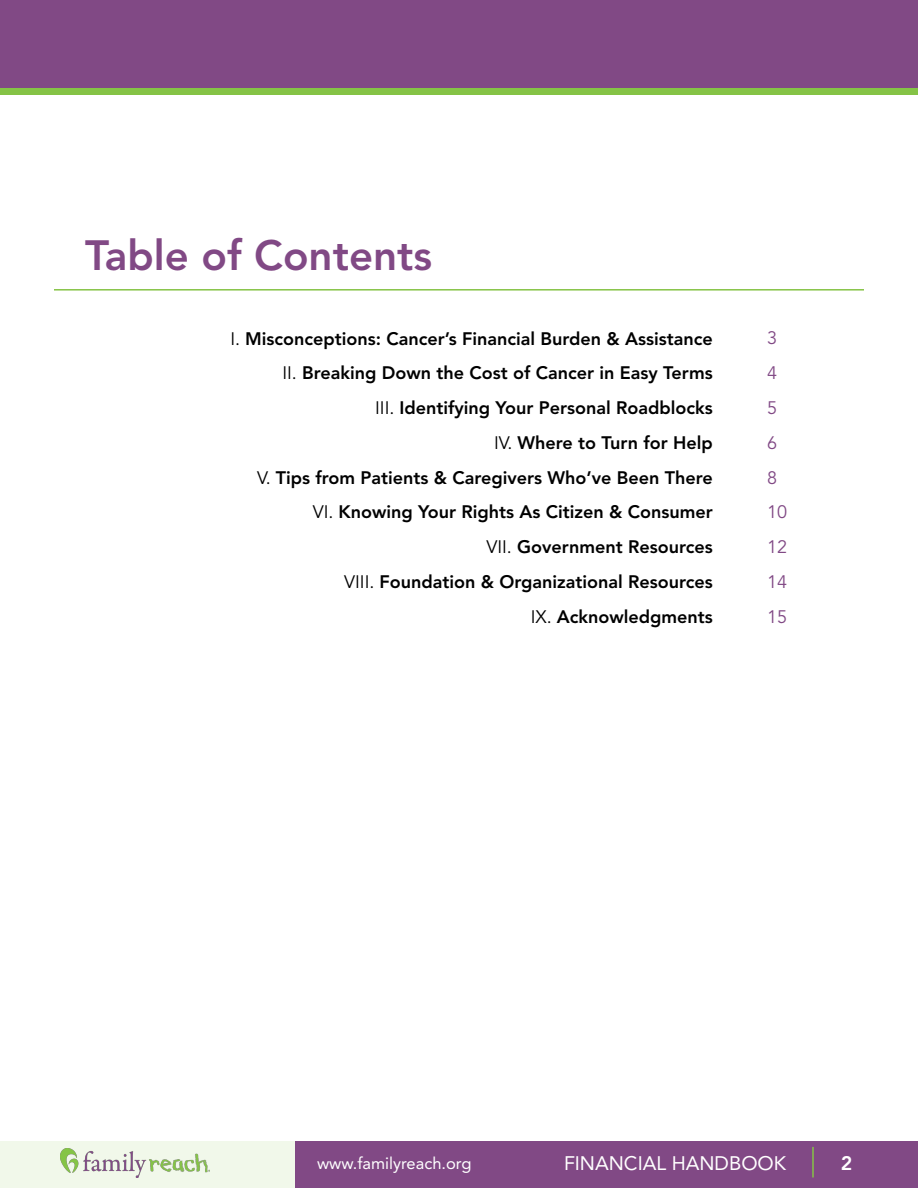
<style>
.page{position:relative;width:918px;height:1188px;background:#fff}
.page>*{position:absolute;margin:0;border:0;box-sizing:border-box;transform-origin:0 0}
.t1{font:800 42px "Avenir LT Std";color:#814985}
.t2{font:19.5px "Avenir LT Std";color:#fff}
.t3{font:800 19.5px "Avenir LT Std";color:#fff}
.t4{font:800 18px/34.8px "Avenir LT Std";color:#000;text-align:right}
.t5{font:18px/34.8px "Avenir LT Std";color:#814985}
.t6{font:16.5px "Avenir LT Std";color:#fff}
.s1{font-weight:400}
</style>
<div class="page">
<div style="left:295px;top:1134px;width:623px;height:54px;background:#814985"></div>
<div style="left:0;top:95px;width:295px;height:1093px;background:#f1f8ea"></div>
<div style="left:0;top:0;width:918px;height:88px;background:#814985"></div>
<div style="left:0;top:88px;width:918px;height:7px;background:#85c346"></div>
<hr style="left:812px;top:1147px;width:2px;height:31px;background:#85c346">
<img style="left:60px;top:1149px;width:149px;height:29px">
<div style="left:0;top:95px;width:918px;height:1045px;background:#fff"></div>
<hr style="left:54px;top:289px;width:810px;height:2px;background:#85c346">
<h1 class="t1" style="left:85px;top:231px;width:349px">Table of Contents</h1>
<p class="t4" style="left:230px;top:321px;width:484px"><span class="s1">I.</span> Misconceptions: Cancer’s Financial Burden &amp; Assistance <span class="s1">II.</span> Breaking Down the Cost of Cancer in Easy Terms<br><span class="s1">III.</span> Identifying Your Personal Roadblocks<br><span class="s1">IV.</span> Where to Turn for Help<br><span class="s1">V.</span> Tips from Patients &amp; Caregivers Who’ve Been There<br><span class="s1">VI.</span> Knowing Your Rights As Citizen &amp; Consumer<br><span class="s1">VII.</span> Government Resources<br><span class="s1">VIII.</span> Foundation &amp; Organizational Resources<br><span class="s1">IX.</span> Acknowledgments</p>
<p class="t5" style="left:767px;top:321px;width:22px">3<br>4<br>5<br>6<br>8<br>10<br>12<br>14<br>15</p>
<p class="t6" style="left:317px;top:1154px;width:156px">www.familyreach.org</p>
<p class="t2" style="left:564px;top:1152px;width:224px">FINANCIAL HANDBOOK</p>
<p class="t3" style="left:841px;top:1152px;width:13px">2</p>
</div>
